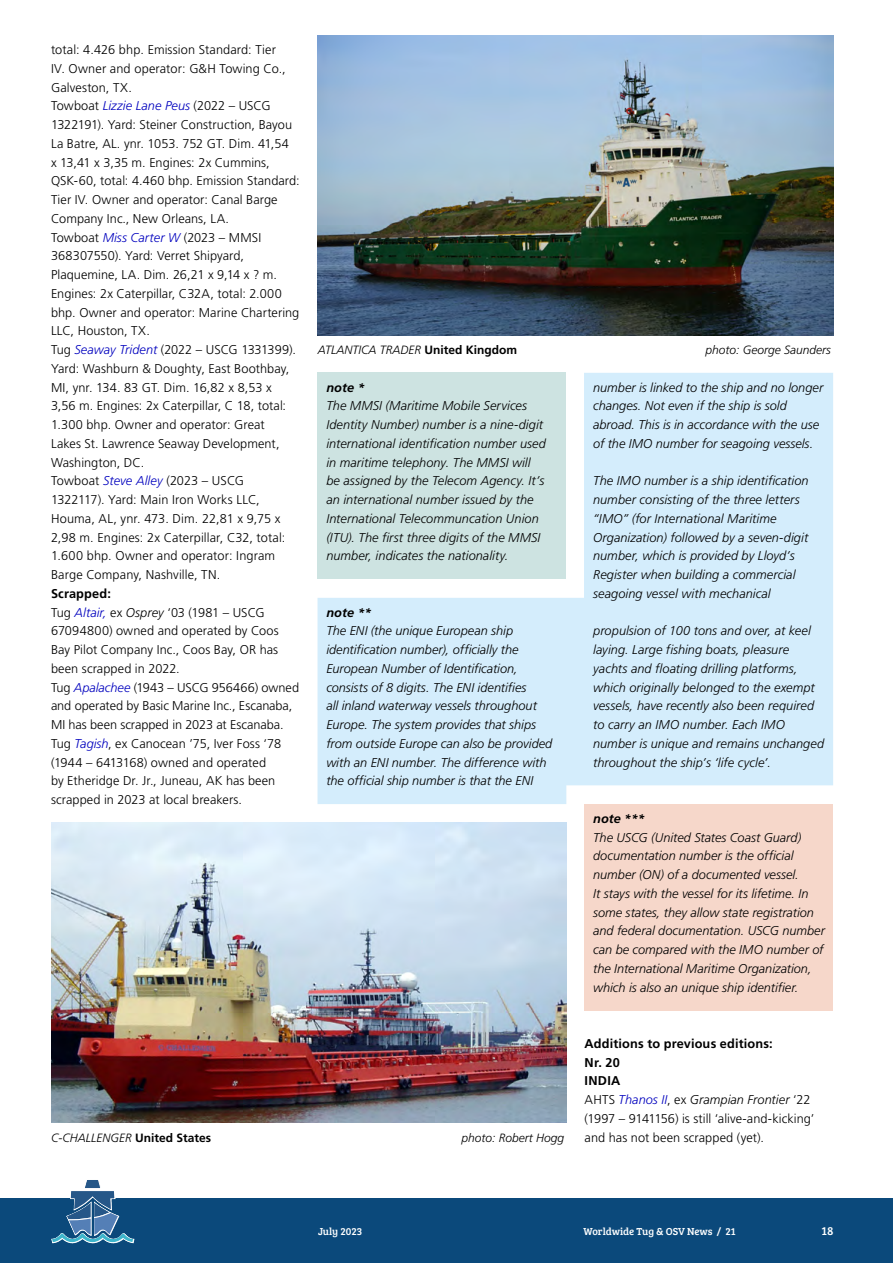
<style>
.page{position:relative;width:893px;height:1263px;background:#fff}
.page>*{position:absolute;margin:0;border:0;box-sizing:border-box;transform-origin:0 0}
.Bodytxt{font:italic 300 12.75px/18.8px "Frutiger LT Std";color:#000}
.Bodytxt-2{font:300 12.75px/18.8px "Frutiger LT Std";letter-spacing:.005em;color:#000}
.Bodytxt-3{font:700 12.75px "Frutiger LT Std";letter-spacing:.015em;color:#000}
.Bodytxt-4{font:italic 700 12.75px "Frutiger LT Std";letter-spacing:.005em;color:#000}
.t1{font:italic 300 12px "Frutiger LT Std";color:#000}
.t2{font:12px "Bree Serif";color:#fff}
.t3{font:10.5px "Bree Serif";color:#fff}
.s1{font-style:italic;color:#0000be}
.s2{font-style:italic}
.s3{font-weight:700;font-style:normal}
</style>
<div class="page">
<div style="left:0;top:1198px;width:893px;height:65px;background:#0b497b"></div>
<svg style="left:51px;top:1180px;width:83px;height:63px"></svg>
<div style="left:585px;top:804px;width:248px;height:206px;background:#f6d7ca"></div>
<svg style="left:317px;top:373px;width:516px;height:431px;background:#d5ebf5"></svg>
<img style="left:318px;top:35px;width:515px;height:300px">
<img style="left:51px;top:823px;width:516px;height:300px">
<p class="Bodytxt-2" style="left:51px;top:40px;width:236px">total: 4.426 bhp. Emission Standard: Tier<br>IV. Owner and operator: G&amp;H Towing Co.,<br>Galveston, TX.</p>
<p class="Bodytxt-2" style="left:51px;top:97px;width:250px">Towboat <span class="s1">Lizzie Lane Peus</span> (2022 – USCG 1322191). Yard: Steiner Construction, Bayou La Batre, AL. ynr. 1053. 752 GT. Dim. 41,54<br>x 13,41 x 3,35 m. Engines: 2x Cummins, QSK-60, total: 4.460 bhp. Emission Standard:<br>Tier IV. Owner and operator: Canal Barge Company Inc., New Orleans, LA.</p>
<p class="Bodytxt-2" style="left:51px;top:228px;width:250px">Towboat <span class="s1">Miss Carter W</span> (2023 – MMSI 368307550). Yard: Verret Shipyard, Plaquemine, LA. Dim. 26,21 x 9,14 x ? m.<br>Engines: 2x Caterpillar, C32A, total: 2.000 bhp. Owner and operator: Marine Chartering LLC, Houston, TX.</p>
<p class="Bodytxt-2" style="left:51px;top:340px;width:246px">Tug <span class="s1">Seaway Trident</span> (2022 – USCG 1331399).<br>Yard: Washburn &amp; Doughty, East Boothbay, MI, ynr. 134. 83 GT. Dim. 16,82 x 8,53 x 3,56 m. Engines: 2x Caterpillar, C 18, total:<br>1.300 bhp. Owner and operator: Great Lakes St. Lawrence Seaway Development, Washington, DC.</p>
<p class="Bodytxt-2" style="left:51px;top:472px;width:236px">Towboat <span class="s1">Steve Alley</span> (2023 – USCG 1322117). Yard: Main Iron Works LLC, Houma, AL, ynr. 473. Dim. 22,81 x 9,75 x 2,98 m. Engines: 2x Caterpillar, C32, total:<br>1.600 bhp. Owner and operator: Ingram Barge Company, Nashville, TN.</p>
<p class="Bodytxt-3" style="left:51px;top:586px;width:62px">Scrapped:</p>
<p class="Bodytxt-2" style="left:51px;top:603px;width:229px">Tug <span class="s1">Altair,</span> ex <span class="s2">Osprey</span> ‘03 (1981 – USCG 67094800) owned and operated by Coos Bay Pilot Company Inc., Coos Bay, OR has been scrapped in 2022.</p>
<p class="Bodytxt-2" style="left:51px;top:678px;width:250px">Tug <span class="s1">Apalachee</span> (1943 – USCG 956466) owned and operated by Basic Marine Inc., Escanaba,<br>MI has been scrapped in 2023 at Escanaba.</p>
<p class="Bodytxt-2" style="left:51px;top:734px;width:232px">Tug <span class="s1">Tagish</span>, ex Canocean ’75, Iver Foss ‘78 (1944 – 6413168) owned and operated by Etheridge Dr. Jr., Juneau, AK has been scrapped in 2023 at local breakers.</p>
<p class="t1" style="left:318px;top:343px;width:201px">ATLANTICA TRADER <span class="s3">United Kingdom</span></p>
<p class="t1" style="left:705px;top:343px;width:127px">photo: George Saunders</p>
<p class="Bodytxt-4" style="left:326px;top:380px;width:40px">note *</p>
<p class="Bodytxt" style="left:326px;top:397px;width:221px">The MMSI (Maritime Mobile Services Identity Number) number is a nine-digit international identification number used in maritime telephony. The MMSI will be assigned by the Telecom Agency. It’s an international number issued by the International Telecommuncation Union (ITU). The first three digits of the MMSI number, indicates the nationality.</p>
<p class="Bodytxt-4" style="left:326px;top:605px;width:47px">note **</p>
<p class="Bodytxt" style="left:326px;top:622px;width:228px">The ENI (the unique European ship identification number), officially the European Number of Identification, consists of 8 digits. The ENI identifies<br>all inland waterway vessels throughout Europe. The system provides that ships from outside Europe can also be provided with an ENI number. The difference with the official ship number is that the ENI</p>
<p class="Bodytxt" style="left:593px;top:378px;width:232px">number is linked to the ship and no longer changes. Not even if the ship is sold abroad. This is in accordance with the use of the IMO number for seagoing vessels.</p>
<p class="Bodytxt" style="left:593px;top:472px;width:217px">The IMO number is a ship identification number consisting of the three letters “IMO” (for International Maritime Organization) followed by a seven-digit number, which is provided by Lloyd’s Register when building a commercial seagoing vessel with mechanical</p>
<p class="Bodytxt" style="left:593px;top:622px;width:232px">propulsion of 100 tons and over, at keel laying. Large fishing boats, pleasure yachts and floating drilling platforms, which originally belonged to the exempt vessels, have recently also been required to carry an IMO number. Each IMO number is unique and remains unchanged throughout the ship’s ‘life cycle’.</p>
<p class="Bodytxt-4" style="left:593px;top:811px;width:53px">note ***</p>
<p class="Bodytxt" style="left:593px;top:828px;width:233px">The USCG (United States Coast Guard) documentation number is the official number (ON) of a documented vessel.<br>It stays with the vessel for its lifetime. In some states, they allow state registration and federal documentation. USCG number can be compared with the IMO number of the International Maritime Organization, which is also an unique ship identifier.</p>
<p class="t1" style="left:51px;top:1130px;width:162px">C-CHALLENGER <span class="s3">United States</span></p>
<p class="t1" style="left:461px;top:1130px;width:104px">photo: Robert Hogg</p>
<p class="Bodytxt-3" style="left:585px;top:1036px;width:190px">Additions to previous editions:</p>
<p class="Bodytxt-3" style="left:585px;top:1055px;width:37px">Nr. 20</p>
<p class="Bodytxt-3" style="left:585px;top:1073px;width:37px">INDIA</p>
<p class="Bodytxt-2" style="left:585px;top:1090px;width:231px">AHTS <span class="s1">Thanos II</span>, ex <span class="s2">Grampian Frontier</span> ‘22 (1997 – 9141156) is still ‘alive-and-kicking’ and has not been scrapped (yet).</p>
<p class="t3" style="left:318px;top:1224px;width:46px">July 2023</p>
<p class="t3" style="left:584px;top:1224px;width:154px">Worldwide Tug &amp; OSV News / 21</p>
<p class="t2" style="left:821px;top:1222px;width:14px">18</p>
</div>
